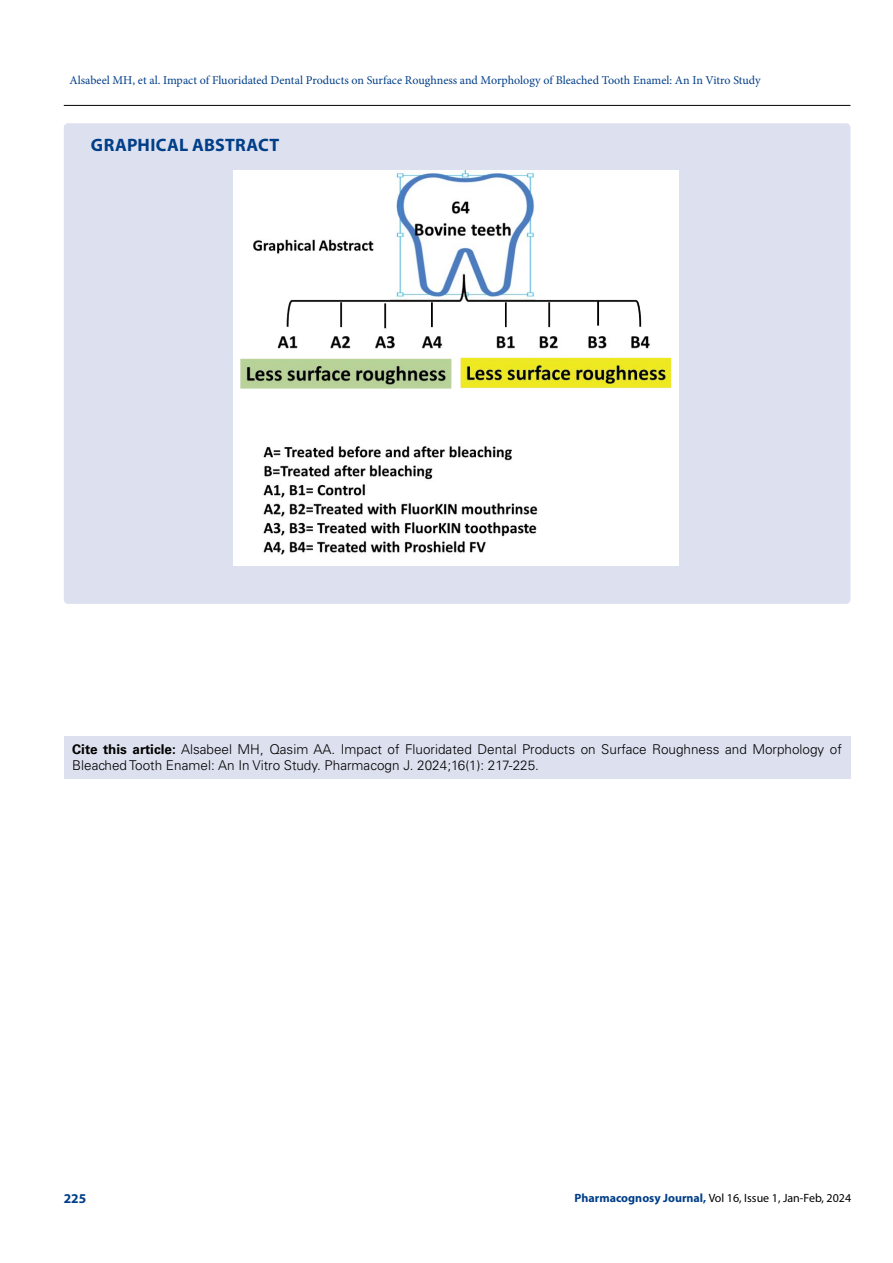
<style>
.page{position:relative;width:893px;height:1263px;background:#fff}
.page>*{position:absolute;margin:0;border:0;box-sizing:border-box;transform-origin:0 0}
.t1{font:700 18px "Myriad Pro";letter-spacing:.015em;color:#003e88}
.t2{font:300 13.5px/16.2px "Univers LT Std";color:#000}
.t3{font:700 13.5px "Myriad Pro";color:#003e88}
.t4{font:12px "Minion Pro";color:#003e88}
.t5{font:12px "Myriad Pro";color:#000}
.s1{font-weight:700}
.s2{font-weight:700;color:#003e88}
</style>
<div class="page">
<hr style="left:64px;top:105px;width:786px;height:1px;background:#000">
<div style="left:64px;top:123px;width:786px;height:481px;background:#dde0ef;border-radius:4px"></div>
<div style="left:64px;top:736px;width:786px;height:43px;background:#dde0ef"></div>
<img style="left:234px;top:170px;width:445px;height:396px">
<p class="t4" style="left:69px;top:72px;width:693px">Alsabeel MH, et al. Impact of Fluoridated Dental Products on Surface Roughness and Morphology of Bleached Tooth Enamel: An In Vitro Study</p>
<h1 class="t1" style="left:91px;top:133px;width:190px">GRAPHICAL ABSTRACT</h1>
<p class="t2" style="left:72px;top:741px;width:771px"><span class="s1">Cite this article:</span> Alsabeel MH, Qasim AA. Impact of Fluoridated Dental Products on Surface Roughness and Morphology of<br>Bleached Tooth Enamel: An In Vitro Study. Pharmacogn J. 2024;16(1): 217-225.</p>
<p class="t3" style="left:64px;top:1189px;width:24px">225</p>
<p class="t5" style="left:574px;top:1190px;width:278px"><span class="s2">Pharmacognosy Journal,</span> Vol 16, Issue 1, Jan-Feb, 2024</p>
</div>
